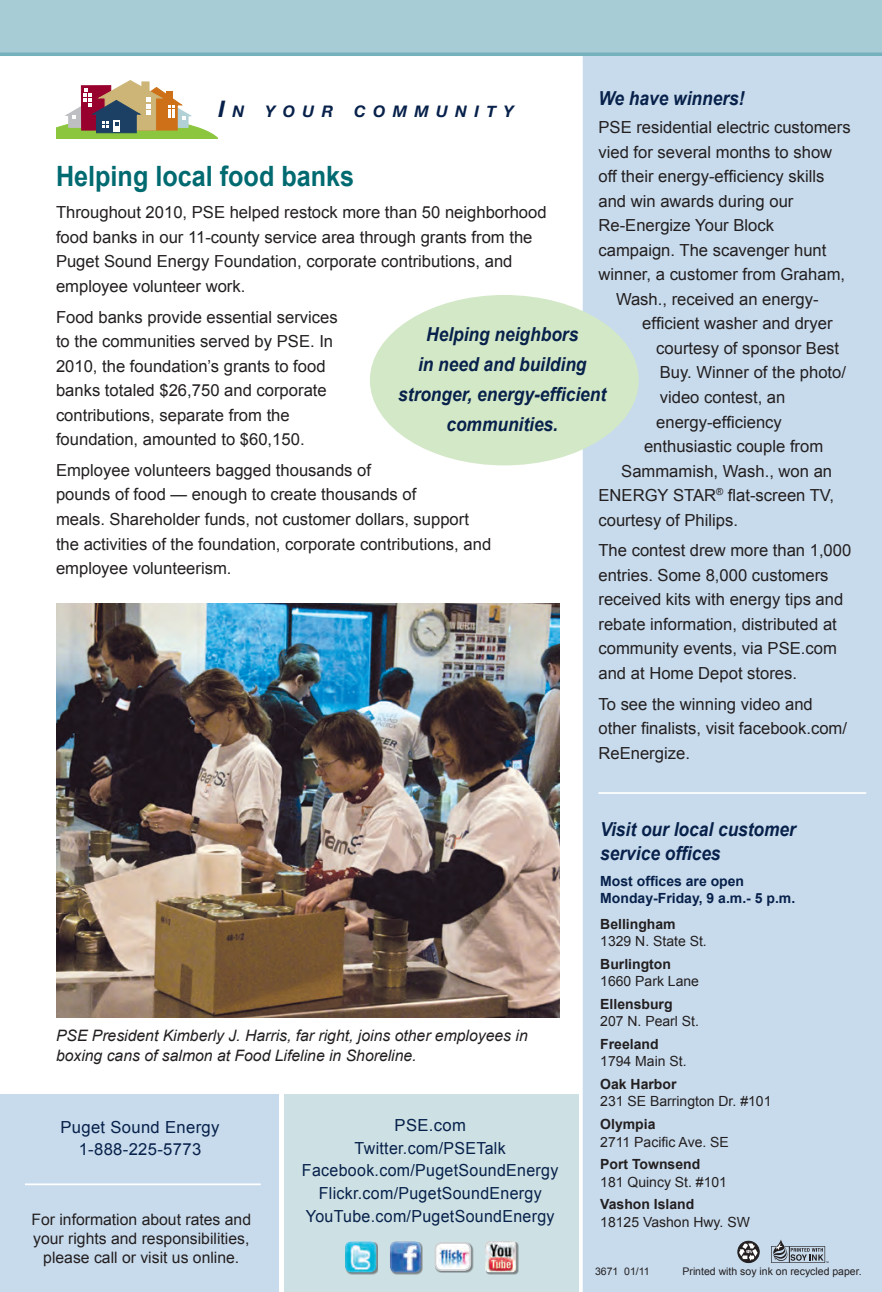
<style>
.page{position:relative;width:882px;height:1292px;background:#fff}
.page>*{position:absolute;margin:0;border:0;box-sizing:border-box;transform-origin:0 0}
.t1{font:700 28px "Arial";color:#006a71;scale:.9 1}
.t2{font:italic 700 22.75px "Helvetica Neue";color:#07214b}
.t3{font:italic 700 19.25px/29.8px "Arial";color:#07214b;scale:.9 1}
.t4{font:16.62px/24.5px "Arial";color:#231f20}
.t5{font:16.62px/22.8px "Arial";letter-spacing:.02em;color:#07214b;text-align:center}
.t6{font:italic 700 15.92px "Helvetica Neue";letter-spacing:.455em;color:#07214b}
.t7{font:italic 15.75px/19.2px "Arial";color:#231f20}
.t8{font:15.75px/19.2px "Arial";color:#231f20;text-align:center}
.t9{font:14px "Arial";color:#231f20}
.t10{font:700 14px "Arial";color:#231f20}
.t11{font:700 14px/17.5px "Arial";color:#07214b}
.t12{font:10.5px "Arial";color:#231f20}
.s1{font-size:15.92px}
</style>
<div class="page">
<div style="left:0;top:1094px;width:279px;height:198px;background:#c8dbec"></div>
<div style="left:284px;top:1094px;width:295px;height:198px;background:#cde0e3"></div>
<div style="left:583px;top:51px;width:299px;height:1241px;background:#c8dbec"></div>
<div style="left:0;top:0;width:882px;height:55px;background:#a8ccd5"></div>
<svg style="left:0;top:52px;width:882px;height:4px;background:#7ab4c0"></svg>
<svg style="left:737px;top:1240px;width:23px;height:23px"></svg>
<svg style="left:771px;top:1239px;width:58px;height:23px"></svg>
<hr style="left:598px;top:792px;width:268px;height:2px;background:#fff">
<div style="left:346px;top:1241px;width:32px;height:33px;background:#231f20;opacity:.49"></div>
<img style="left:345px;top:1241px;width:31px;height:31px">
<img style="left:56px;top:603px;width:503px;height:414px">
<svg style="left:56px;top:80px;width:162px;height:58px"></svg>
<hr style="left:25px;top:1183px;width:236px;height:2px;background:#fff">
<div style="left:370px;top:295px;width:269px;height:170px;background:#d3e8c7;border-radius:50%"></div>
<div style="left:390px;top:1241px;width:33px;height:33px;background:#231f20;opacity:.49"></div>
<img style="left:390px;top:1241px;width:31px;height:31px">
<div style="left:435px;top:1242px;width:38px;height:30px;background:#231f20;opacity:.49"></div>
<img style="left:438px;top:1245px;width:30px;height:22px">
<div style="left:435px;top:1242px;width:36px;height:28px;border:2px solid #d1d2d4;border-radius:6px"></div>
<div style="left:486px;top:1241px;width:32px;height:33px;background:#231f20;opacity:.49"></div>
<img style="left:485px;top:1241px;width:31px;height:31px">
<p class="t3" style="left:598px;top:83px;width:164px">We have winners!</p>
<p class="t4" style="left:598px;top:115px;width:254px">PSE residential electric customers</p>
<p class="t4" style="left:598px;top:140px;width:235px">vied for several months to show</p>
<p class="t4" style="left:598px;top:164px;width:228px">off their energy-efficiency skills</p>
<p class="t4" style="left:598px;top:189px;width:197px">and win awards during our</p>
<p class="t4" style="left:598px;top:213px;width:177px">Re-Energize Your Block</p>
<p class="t4" style="left:598px;top:238px;width:229px">campaign. The scavenger hunt</p>
<p class="t4" style="left:598px;top:262px;width:248px">winner, a customer from Graham,</p>
<p class="t4" style="left:616px;top:287px;width:204px">Wash., received an energy-</p>
<p class="t4" style="left:642px;top:311px;width:192px">efficient washer and dryer</p>
<p class="t4" style="left:656px;top:336px;width:184px">courtesy of sponsor Best</p>
<p class="t4" style="left:660px;top:360px;width:188px">Buy. Winner of the photo/</p>
<p class="t4" style="left:660px;top:385px;width:127px">video contest, an</p>
<p class="t4" style="left:656px;top:409px;width:127px">energy-efficiency</p>
<p class="t4" style="left:644px;top:434px;width:181px">enthusiastic couple from</p>
<p class="t4" style="left:621px;top:458px;width:212px">Sammamish, Wash., won an</p>
<p class="t4" style="left:599px;top:483px;width:237px">ENERGY STAR<sup>®</sup> flat-screen TV,</p>
<p class="t4" style="left:599px;top:507px;width:141px">courtesy of Philips.</p>
<p class="t4" style="left:599px;top:538px;width:254px">The contest drew more than 1,000 entries. Some 8,000 customers received kits with energy tips and rebate information, distributed at community events, via PSE.com and at Home Depot stores.</p>
<p class="t4" style="left:599px;top:691px;width:250px">To see the winning video and other finalists, visit facebook.com/<br>ReEnergize.</p>
<h2 class="t2" style="left:219px;top:95px;width:27px">I <span class="s1">N</span></h2>
<p class="t6" style="left:265px;top:102px;width:69px">YOUR</p>
<p class="t6" style="left:354px;top:102px;width:161px">COMMUNITY</p>
<h1 class="t1" style="left:56px;top:161px;width:333px">Helping local food banks</h1>
<p class="t4" style="left:56px;top:200px;width:492px">Throughout 2010, PSE helped restock more than 50 neighborhood food banks in our 11-county service area through grants from the Puget Sound Energy Foundation, corporate contributions, and employee volunteer work.</p>
<p class="t4" style="left:56px;top:304px;width:283px">Food banks provide essential services to the communities served by PSE. In 2010, the foundation’s grants to food banks totaled $26,750 and corporate contributions, separate from the foundation, amounted to $60,150.</p>
<p class="t4" style="left:56px;top:458px;width:437px">Employee volunteers bagged thousands of<br>pounds of food — enough to create thousands of<br>meals. Shareholder funds, not customer dollars, support the activities of the foundation, corporate contributions, and employee volunteerism.</p>
<p class="t3" style="left:398px;top:320px;width:233px;text-align:center">Helping neighbors<br>in need and building stronger, energy-efficient communities.</p>
<p class="t7" style="left:56px;top:1026px;width:473px">PSE President Kimberly J. Harris, far right, joins other employees in boxing cans of salmon at Food Lifeline in Shoreline.</p>
<p class="t5" style="left:60px;top:1115px;width:161px">Puget Sound Energy<br>1-888-225-5773</p>
<p class="t5" style="left:302px;top:1113px;width:258px">PSE.com<br>Twitter.com/PSETalk<br>Facebook.com/PugetSoundEnergy<br>Flickr.com/PugetSoundEnergy<br>YouTube.com/PugetSoundEnergy</p>
<p class="t8" style="left:31px;top:1209px;width:221px">For information about rates and your rights and responsibilities, please call or visit us online.</p>
<p class="t3" style="left:600px;top:817px;width:219px;line-height:24.5px">Visit our local customer service offices</p>
<p class="t11" style="left:600px;top:872px;width:197px">Most offices are open<br>Monday-Friday, 9 a.m.- 5 p.m.</p>
<p class="t10" style="left:600px;top:916px;width:77px">Bellingham</p>
<p class="t9" style="left:600px;top:933px;width:108px">1329 N. State St.</p>
<p class="t10" style="left:600px;top:956px;width:72px">Burlington</p>
<p class="t9" style="left:600px;top:973px;width:100px">1660 Park Lane</p>
<p class="t10" style="left:600px;top:996px;width:74px">Ellensburg</p>
<p class="t9" style="left:600px;top:1013px;width:100px">207 N. Pearl St.</p>
<p class="t10" style="left:600px;top:1036px;width:60px">Freeland</p>
<p class="t9" style="left:600px;top:1053px;width:88px">1794 Main St.</p>
<p class="t10" style="left:600px;top:1076px;width:78px">Oak Harbor</p>
<p class="t9" style="left:600px;top:1093px;width:173px">231 SE Barrington Dr. #101</p>
<p class="t10" style="left:600px;top:1116px;width:57px">Olympia</p>
<p class="t9" style="left:600px;top:1133px;width:130px">2711 Pacific Ave. SE</p>
<p class="t10" style="left:600px;top:1156px;width:102px">Port Townsend</p>
<p class="t9" style="left:600px;top:1173px;width:128px">181 Quincy St. #101</p>
<p class="t10" style="left:600px;top:1196px;width:96px">Vashon Island</p>
<p class="t9" style="left:600px;top:1213px;width:151px">18125 Vashon Hwy. SW</p>
<p class="t12" style="left:595px;top:1265px;width:56px">3671 01/11</p>
<p class="t12" style="left:682px;top:1265px;width:181px">Printed with soy ink on recycled paper.</p>
</div>
